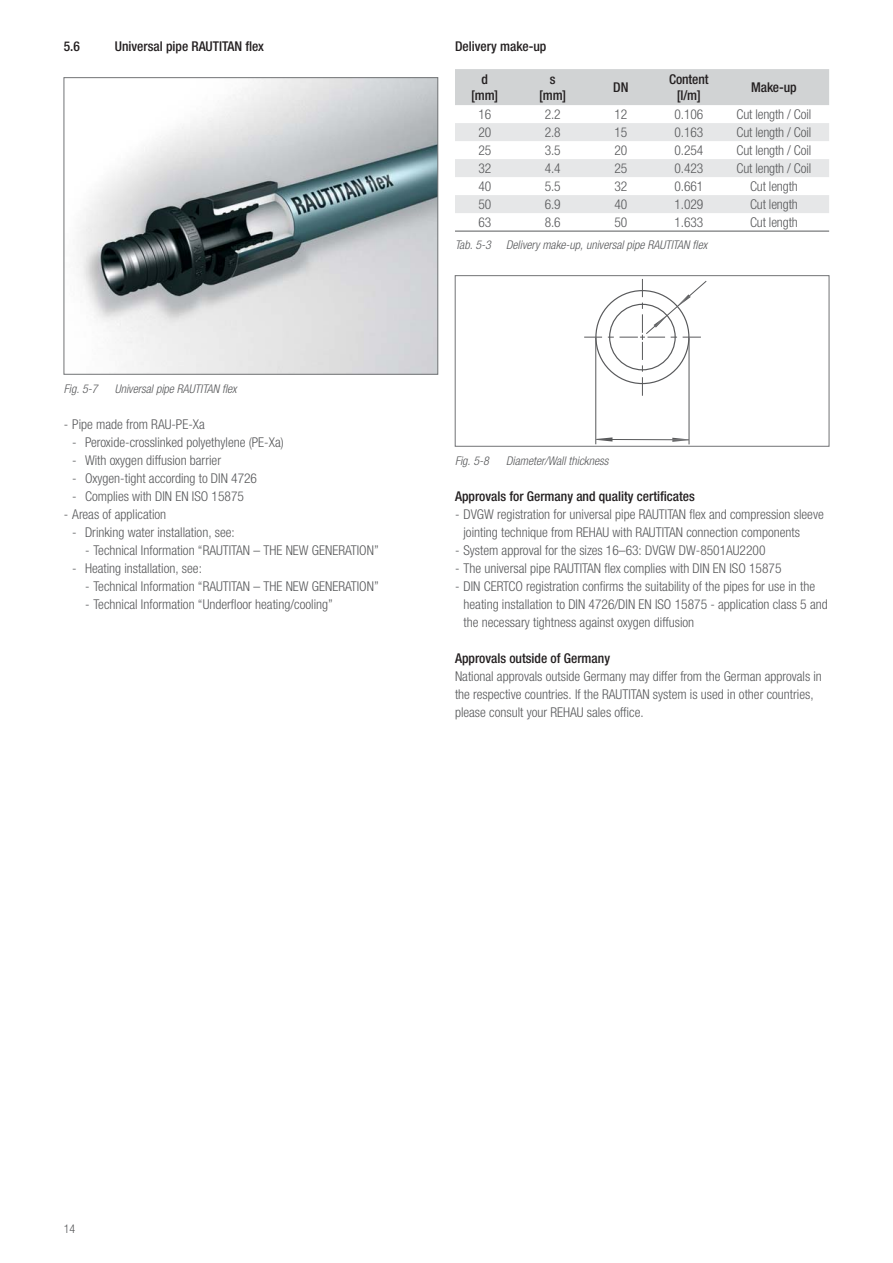
<style>
.page{position:relative;width:893px;height:1263px;background:#fff}
.page>*{position:absolute;margin:0;border:0;box-sizing:border-box;transform-origin:0 0}
.t1{font:300 condensed 13.5px/18px "Helvetica Neue LTW1 G";color:#58595b}
.t2{font:500 condensed 13.5px/16.2px "Helvetica Neue LTW1 G";color:#231f20;text-align:center}
.t3{font:italic 300 condensed 12px "Helvetica Neue LTW1 G";color:#58595b}
.t4{font:300 condensed 12px "Helvetica Neue LTW1 G";color:#58595b}
.s1{font-weight:500;color:#231f20}
</style>
<div class="page">
<div style="left:455px;top:69px;width:374px;height:36px;background:#d1d3d4"></div>
<svg style="left:455px;top:123px;width:374px;height:90px"></svg>
<hr style="left:455px;top:231px;width:374px;height:1px;background:#58595b">
<img style="left:77px;top:79px;width:359px;height:293px">
<div style="left:64px;top:77px;width:374px;height:297px;border:1px solid #717375"></div>
<svg style="left:584px;top:337px;width:18px;height:1px"></svg>
<hr style="left:596px;top:439px;width:93px;height:1px;background:#58595b">
<hr style="left:688px;top:338px;width:1px;height:106px;background:#58595b">
<hr style="left:595px;top:338px;width:1px;height:106px;background:#58595b">
<svg style="left:596px;top:437px;width:16px;height:5px"></svg>
<svg style="left:672px;top:438px;width:17px;height:4px"></svg>
<svg style="left:608px;top:279px;width:99px;height:117px"></svg>
<div style="left:455px;top:275px;width:374px;height:171px;border:1px solid #717375"></div>
<p class="t2" style="left:64px;top:40px;width:18px">5.6</p>
<p class="t2" style="left:115px;top:40px;width:151px">Universal pipe RAUTITAN flex</p>
<p class="t3" style="left:64px;top:385px;width:35px">Fig. 5-7</p>
<p class="t3" style="left:115px;top:385px;width:123px">Universal pipe RAUTITAN flex</p>
<p class="t1" style="left:64px;top:417px;width:143px">- Pipe made from RAU-PE-Xa</p>
<p class="t1" style="left:72px;top:435px;width:213px">- Peroxide-crosslinked polyethylene (PE-Xa)</p>
<p class="t1" style="left:72px;top:453px;width:150px">- With oxygen diffusion barrier</p>
<p class="t1" style="left:72px;top:471px;width:186px">- Oxygen-tight according to DIN 4726</p>
<p class="t1" style="left:72px;top:489px;width:173px">- Complies with DIN EN ISO 15875</p>
<p class="t1" style="left:64px;top:507px;width:104px">- Areas of application</p>
<p class="t1" style="left:72px;top:525px;width:164px">- Drinking water installation, see:</p>
<p class="t1" style="left:85px;top:543px;width:295px">- Technical Information “ RAUTITAN – THE NEW GENERATION”</p>
<p class="t1" style="left:72px;top:561px;width:131px">- Heating installation, see:</p>
<p class="t1" style="left:85px;top:579px;width:295px">- Technical Information “ RAUTITAN – THE NEW GENERATION”</p>
<p class="t1" style="left:85px;top:597px;width:249px">- Technical Information “Underfloor heating/cooling”</p>
<p class="t2" style="left:455px;top:40px;width:93px">Delivery make-up</p>
<p class="t2" style="left:471px;top:73px;width:29px">d [mm]</p>
<p class="t2" style="left:539px;top:73px;width:29px">s [mm]</p>
<p class="t2" style="left:613px;top:81px;width:17px">DN</p>
<p class="t2" style="left:669px;top:73px;width:41px">Content [l/m]</p>
<p class="t2" style="left:751px;top:81px;width:47px">Make-up</p>
<p class="t1" style="left:478px;top:107px;width:14px">16</p>
<p class="t1" style="left:545px;top:107px;width:17px">2.2</p>
<p class="t1" style="left:614px;top:107px;width:14px">12</p>
<p class="t1" style="left:674px;top:107px;width:30px">0.106</p>
<p class="t1" style="left:736px;top:107px;width:76px">Cut length / Coil</p>
<p class="t1" style="left:478px;top:125px;width:14px">20</p>
<p class="t1" style="left:545px;top:125px;width:17px">2.8</p>
<p class="t1" style="left:614px;top:125px;width:14px">15</p>
<p class="t1" style="left:674px;top:125px;width:30px">0.163</p>
<p class="t1" style="left:736px;top:125px;width:76px">Cut length / Coil</p>
<p class="t1" style="left:478px;top:143px;width:14px">25</p>
<p class="t1" style="left:545px;top:143px;width:17px">3.5</p>
<p class="t1" style="left:614px;top:143px;width:14px">20</p>
<p class="t1" style="left:674px;top:143px;width:30px">0.254</p>
<p class="t1" style="left:736px;top:143px;width:76px">Cut length / Coil</p>
<p class="t1" style="left:478px;top:161px;width:14px">32</p>
<p class="t1" style="left:545px;top:161px;width:17px">4.4</p>
<p class="t1" style="left:614px;top:161px;width:14px">25</p>
<p class="t1" style="left:674px;top:161px;width:30px">0.423</p>
<p class="t1" style="left:736px;top:161px;width:76px">Cut length / Coil</p>
<p class="t1" style="left:478px;top:179px;width:14px">40</p>
<p class="t1" style="left:545px;top:179px;width:17px">5.5</p>
<p class="t1" style="left:614px;top:179px;width:14px">32</p>
<p class="t1" style="left:674px;top:179px;width:30px">0.661</p>
<p class="t1" style="left:750px;top:179px;width:49px">Cut length</p>
<p class="t1" style="left:478px;top:197px;width:14px">50</p>
<p class="t1" style="left:545px;top:197px;width:17px">6.9</p>
<p class="t1" style="left:614px;top:197px;width:14px">40</p>
<p class="t1" style="left:674px;top:197px;width:30px">1.029</p>
<p class="t1" style="left:750px;top:197px;width:49px">Cut length</p>
<p class="t1" style="left:478px;top:215px;width:14px">63</p>
<p class="t1" style="left:545px;top:215px;width:17px">8.6</p>
<p class="t1" style="left:614px;top:215px;width:14px">50</p>
<p class="t1" style="left:674px;top:215px;width:30px">1.633</p>
<p class="t1" style="left:750px;top:215px;width:49px">Cut length</p>
<p class="t3" style="left:455px;top:241px;width:37px">Tab. 5-3</p>
<p class="t3" style="left:506px;top:241px;width:203px">Delivery make-up, universal pipe RAUTITAN flex</p>
<p class="t3" style="left:455px;top:457px;width:35px">Fig. 5-8</p>
<p class="t3" style="left:506px;top:457px;width:104px">Diameter/Wall thickness</p>
<p class="t2" style="left:455px;top:490px;width:241px">Approvals for Germany and quality certificates</p>
<p class="t1" style="left:463px;top:507px;width:362px;text-indent:-9px">- DVGW registration for universal pipe RAUTITAN flex and compression sleeve jointing technique from REHAU with RAUTITAN connection components</p>
<p class="t1" style="left:455px;top:543px;width:312px">- System approval for the sizes 16–63: DVGW DW-8501AU2200</p>
<p class="t1" style="left:455px;top:561px;width:328px">- The universal pipe RAUTITAN flex complies with DIN EN ISO 15875</p>
<p class="t1" style="left:463px;top:579px;width:366px;text-indent:-9px">- DIN CERTCO registration confirms the suitability of the pipes for use in the heating installation to DIN 4726/DIN EN ISO 15875 - application class 5 and the necessary tightness against oxygen diffusion</p>
<p class="t1" style="left:455px;top:651px;width:368px"><span class="s1">Approvals outside of Germany<br></span>National approvals outside Germany may differ from the German approvals in the respective countries. If the RAUTITAN system is used in other countries, please consult your REHAU sales office.</p>
<p class="t4" style="left:64px;top:1225px;width:13px">14</p>
</div>
